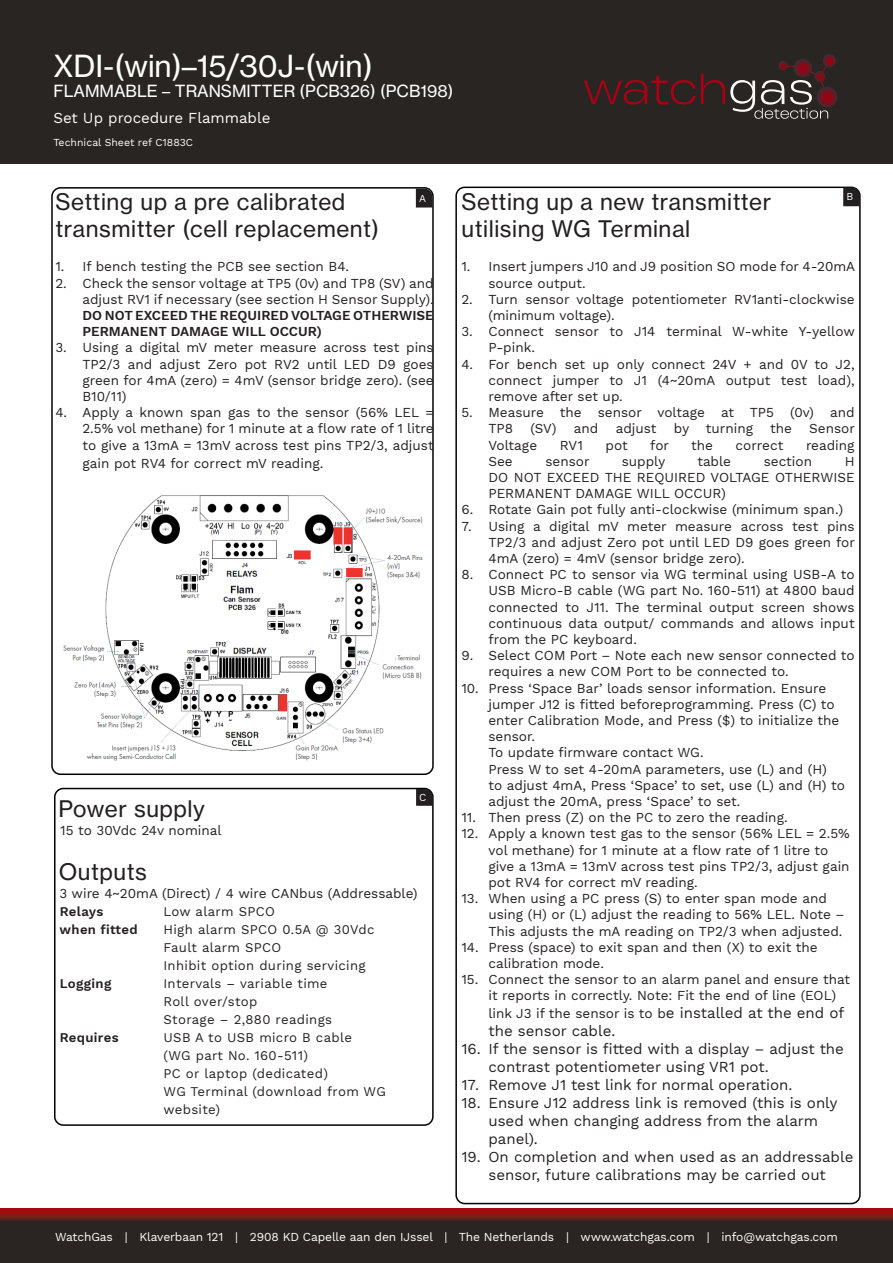
<style>
.page{position:relative;width:893px;height:1263px;background:#fff}
.page>*{position:absolute;margin:0;border:0;box-sizing:border-box;transform-origin:0 0}
.t1{font:30px "N Haas Grotesk TX Pro 55 Rg";color:#fffffa}
.t2{font:22.5px/27px "N Haas Grotesk TX Pro 55 Rg";letter-spacing:.025em;color:#231f20}
.t3{font:16.5px "N Haas Grotesk TX Pro 55 Rg";color:#fff}
.t4{font:15px/18px "Work Sans";color:#231f20}
.t5{font:15px "Work Sans";color:#fff}
.t6{font:13.5px/16.2px "Work Sans";color:#231f20}
.t7{font:13.05px/18px "Work Sans";letter-spacing:.025em;color:#231f20}
.t8{font:600 13.05px "Work Sans";letter-spacing:.025em;color:#231f20}
.t9{font:12px "Work Sans";letter-spacing:-.01em;color:#fff}
.t10{font:10.5px "Work Sans";color:#fff}
.s1{font-weight:600}
.s2{font-size:15px}
</style>
<div class="page">
<div style="left:0;top:1209px;width:893px;height:54px;background:#2a2522"></div>
<svg style="left:0;top:1209px;width:893px;height:12px;background:#7f1814"></svg>
<div style="left:455px;top:187px;width:406px;height:1017px;border:2px solid #000;border-radius:9px"></div>
<div style="left:54px;top:788px;width:380px;height:338px;border:2px solid #000;border-radius:9px"></div>
<div style="left:51px;top:187px;width:383px;height:588px;border:2px solid #000;border-radius:9px"></div>
<img style="left:63px;top:495px;width:360px;height:266px">
<div style="left:0;top:0;width:893px;height:164px;background:#292522"></div>
<svg style="left:584px;top:76px;width:111px;height:29px"></svg>
<svg style="left:701px;top:54px;width:136px;height:65px"></svg>
<div style="left:379px;top:651px;width:16px;height:11px;background:#fff"></div>
<svg style="left:416px;top:189px;width:16px;height:18px"></svg>
<svg style="left:416px;top:789px;width:17px;height:17px"></svg>
<svg style="left:843px;top:187px;width:17px;height:19px"></svg>
<p class="t1" style="left:53px;top:48px;width:321px">XDI-(win)–15/30J-(win)</p>
<p class="t3" style="left:53px;top:81px;width:401px">FLAMMABLE – TRANSMITTER (PCB326) (PCB198)</p>
<p class="t5" style="left:53px;top:109px;width:218px">Set Up procedure Flammable</p>
<p class="t10" style="left:53px;top:136px;width:141px">Technical Sheet ref C1883C</p>
<p class="t2" style="left:55px;top:188px;width:325px">Setting up a pre calibrated transmitter (cell replacement)</p>
<p class="t6" style="left:55px;top:259px;width:295px">1. If bench testing the PCB see section B4.</p>
<p class="t6" style="left:82px;top:275px;width:353px;text-align:justify;text-indent:-27px">2. Check the sensor voltage at TP5 (0v) and TP8 (SV) and adjust RV1 if necessary (see section H Sensor Supply).<br><span class="s1">DO NOT EXCEED THE REQUIRED VOLTAGE OTHERWISE PERMANENT DAMAGE WILL OCCUR)</span></p>
<p class="t6" style="left:82px;top:340px;width:353px;text-align:justify;text-indent:-27px">3. Using a digital mV meter measure across test pins TP2/3 and adjust Zero pot RV2 until LED D9 goes green for 4mA (zero) = 4mV (sensor bridge zero). (see B10/11)</p>
<p class="t6" style="left:82px;top:405px;width:353px;text-align:justify;text-indent:-27px">4. Apply a known span gas to the sensor (56% LEL = 2.5% vol methane) for 1 minute at a flow rate of 1 litre to give a 13mA = 13mV across test pins TP2/3, adjust</p>
<p class="t6" style="left:82px;top:455px;width:242px">gain pot RV4 for correct mV reading.</p>
<p class="t10" style="left:419px;top:192px;width:8px">A</p>
<p class="t10" style="left:419px;top:792px;width:9px">C</p>
<p class="t2" style="left:58px;top:796px;width:148px">Power supply</p>
<p class="t6" style="left:60px;top:823px;width:163px">15 to 30Vdc 24v nominal</p>
<p class="t2" style="left:59px;top:859px;width:90px">Outputs</p>
<p class="t6" style="left:59px;top:886px;width:360px">3 wire 4~20mA (Direct) / 4 wire CANbus (Addressable)</p>
<p class="t8" style="left:60px;top:904px;width:45px">Relays</p>
<p class="t7" style="left:164px;top:903px;width:113px">Low alarm SPCO</p>
<p class="t8" style="left:60px;top:922px;width:80px">when fitted</p>
<p class="t7" style="left:164px;top:921px;width:212px">High alarm SPCO 0.5A @ 30Vdc</p>
<p class="t7" style="left:163px;top:939px;width:119px">Fault alarm SPCO</p>
<p class="t7" style="left:163px;top:957px;width:204px">Inhibit option during servicing</p>
<p class="t8" style="left:60px;top:976px;width:53px">Logging</p>
<p class="t7" style="left:164px;top:975px;width:166px">Intervals – variable time</p>
<p class="t7" style="left:164px;top:993px;width:95px">Roll over/stop</p>
<p class="t7" style="left:163px;top:1011px;width:170px">Storage – 2,880 readings</p>
<p class="t8" style="left:60px;top:1030px;width:60px">Requires</p>
<p class="t7" style="left:163px;top:1029px;width:190px">USB A to USB micro B cable (WG part No. 160-511)</p>
<p class="t7" style="left:163px;top:1065px;width:166px">PC or laptop (dedicated)</p>
<p class="t7" style="left:163px;top:1083px;width:224px">WG Terminal (download from WG website)</p>
<p class="t2" style="left:461px;top:188px;width:311px">Setting up a new transmitter utilising WG Terminal</p>
<p class="t6" style="left:488px;top:259px;width:368px;text-indent:-27px">1. Insert jumpers J10 and J9 position SO mode for 4-20mA source output.</p>
<p class="t6" style="left:488px;top:292px;width:368px;text-indent:-27px">2. Turn sensor voltage potentiometer RV1anti-clockwise (minimum voltage).</p>
<p class="t6" style="left:488px;top:324px;width:368px;text-indent:-27px">3. Connect sensor to J14 terminal W-white Y-yellow<br>P-pink.</p>
<p class="t6" style="left:488px;top:356px;width:368px;text-align:justify;text-indent:-27px">4. For bench set up only connect 24V + and 0V to J2, connect jumper to J1 (4~20mA output test load), remove after set up.</p>
<p class="t6" style="left:488px;top:405px;width:368px;text-indent:-27px">5. Measure the sensor voltage at TP5 (0v) and<br>TP8</p>
<p class="t10" style="left:846px;top:190px;width:8px">B</p>
<p class="t6" style="left:530px;top:421px;width:28px">(SV)</p>
<p class="t6" style="left:574px;top:421px;width:26px">and</p>
<p class="t6" style="left:616px;top:421px;width:42px">adjust</p>
<p class="t6" style="left:674px;top:421px;width:81px">by turning</p>
<p class="t6" style="left:770px;top:421px;width:23px">the</p>
<p class="t6" style="left:809px;top:421px;width:47px">Sensor</p>
<p class="t6" style="left:488px;top:437px;width:50px">Voltage</p>
<p class="t6" style="left:560px;top:437px;width:25px">RV1</p>
<p class="t6" style="left:606px;top:437px;width:24px">pot</p>
<p class="t6" style="left:650px;top:437px;width:20px">for</p>
<p class="t6" style="left:691px;top:437px;width:23px">the</p>
<p class="t6" style="left:736px;top:437px;width:49px">correct</p>
<p class="t6" style="left:806px;top:437px;width:50px">reading</p>
<p class="t6" style="left:488px;top:454px;width:26px">See</p>
<p class="t6" style="left:545px;top:454px;width:46px">sensor</p>
<p class="t6" style="left:622px;top:454px;width:45px">supply</p>
<p class="t6" style="left:697px;top:454px;width:35px">table</p>
<p class="t6" style="left:764px;top:454px;width:50px">section</p>
<p class="t6" style="left:488px;top:454px;width:368px;text-align:justify;text-indent:356px">H DO NOT EXCEED THE REQUIRED VOLTAGE OTHERWISE PERMANENT DAMAGE WILL OCCUR)</p>
<p class="t6" style="left:461px;top:502px;width:383px">6. Rotate Gain pot fully anti-clockwise (minimum span.)</p>
<p class="t6" style="left:488px;top:518px;width:368px;text-align:justify;text-indent:-27px">7. Using a digital mV meter measure across test pins TP2/3 and adjust Zero pot until LED D9 goes green for 4mA (zero) = 4mV (sensor bridge zero).</p>
<p class="t6" style="left:488px;top:567px;width:368px;text-align:justify;text-indent:-27px">8. Connect PC to sensor via WG terminal using USB-A to USB Micro-B cable (WG part No. 160-511) at 4800 baud connected to J11. The terminal output screen shows continuous data output/ commands and allows input from the PC keyboard.</p>
<p class="t6" style="left:488px;top:648px;width:368px;text-indent:-27px">9. Select COM Port – Note each new sensor connected to requires a new COM Port to be connected to.</p>
<p class="t6" style="left:488px;top:680px;width:358px;text-indent:-27px">10. Press ‘Space Bar’ loads sensor information. Ensure jumper J12 is fitted beforeprogramming. Press (C) to enter Calibration Mode, and Press ($) to initialize the sensor.<br>To update firmware contact WG.<br>Press W to set 4-20mA parameters, use (L) and (H)<br>to adjust 4mA, Press ‘Space’ to set, use (L) and (H) to adjust the 20mA, press ‘Space’ to set.</p>
<p class="t6" style="left:461px;top:810px;width:328px">11. Then press (Z) on the PC to zero the reading.</p>
<p class="t6" style="left:488px;top:826px;width:363px;text-indent:-27px">12. Apply a known test gas to the sensor (56% LEL = 2.5% vol methane) for 1 minute at a flow rate of 1 litre to give a 13mA = 13mV across test pins TP2/3, adjust gain pot RV4 for correct mV reading.</p>
<p class="t6" style="left:488px;top:891px;width:358px;text-indent:-27px">13. When using a PC press (S) to enter span mode and using (H) or (L) adjust the reading to 56% LEL. Note –<br>This adjusts the mA reading on TP2/3 when adjusted.</p>
<p class="t6" style="left:488px;top:940px;width:331px;text-indent:-27px">14. Press (space) to exit span and then (X) to exit the calibration mode.</p>
<p class="t6" style="left:488px;top:972px;width:363px;text-indent:-27px">15. Connect the sensor to an alarm panel and ensure that it reports in correctly. Note: Fit the end of line (EOL)</p>
<p class="t6" style="left:488px;top:1006px;width:357px">link J3 if the sensor is to b<span class="s2">e installed at the end of</span></p>
<p class="t4" style="left:488px;top:1023px;width:128px">the sensor cable.</p>
<p class="t4" style="left:488px;top:1041px;width:357px;text-indent:-27px">16. If the sensor is fitted with a display – adjust the contrast potentiometer using VR1 pot.</p>
<p class="t4" style="left:461px;top:1077px;width:332px">17. Remove J1 test link for normal operation.</p>
<p class="t4" style="left:488px;top:1095px;width:351px;text-indent:-27px">18. Ensure J12 address link is removed (this is only used when changing address from the alarm panel).</p>
<p class="t4" style="left:461px;top:1149px;width:393px;text-align:center">19. On completion and when used as an addressable sensor, future calibrations may be carried out</p>
<p class="t9" style="left:55px;top:1229px;width:784px">WatchGas | Klaverbaan 121 | 2908 KD Capelle aan den IJssel | The Netherlands | www.watchgas.com | info@watchgas.com</p>
</div>
